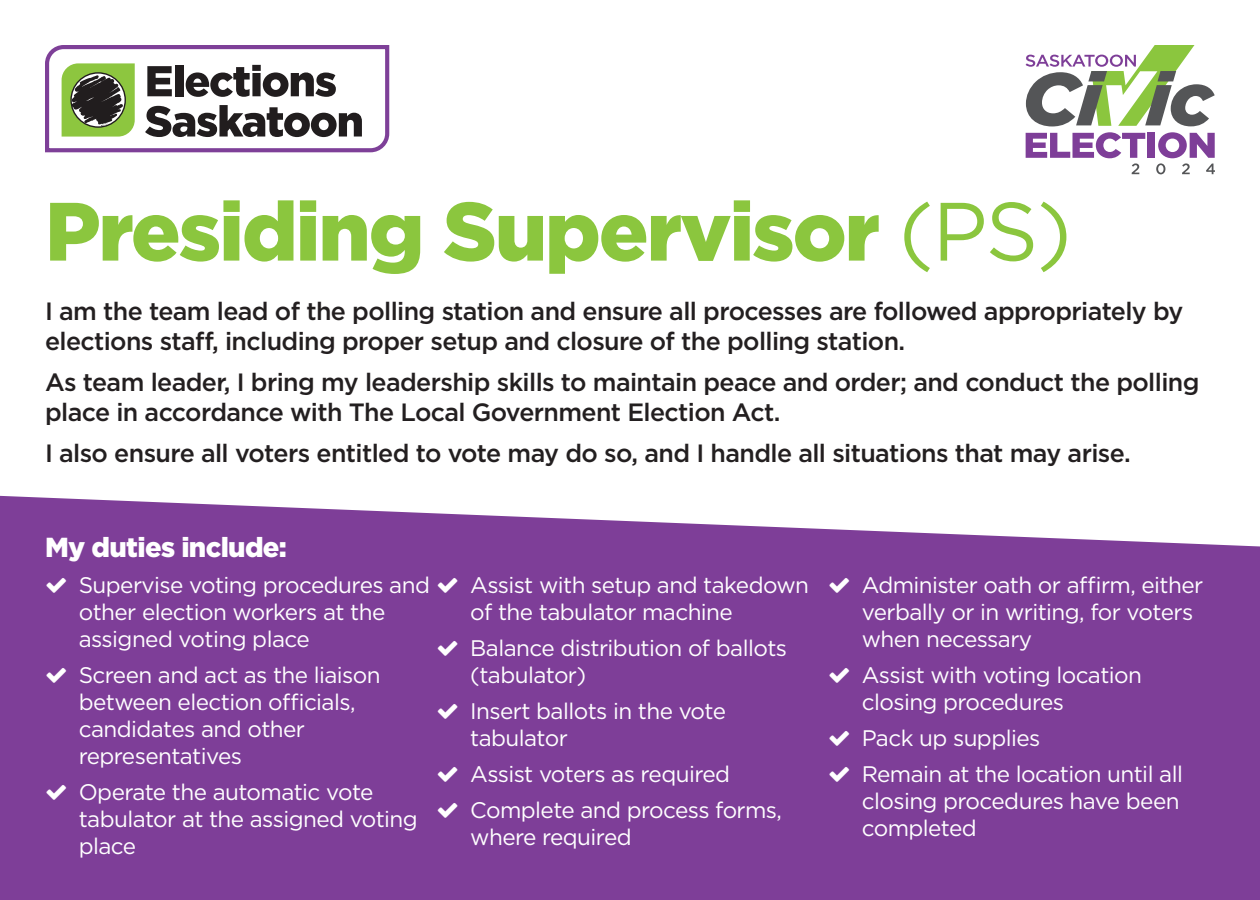
<style>
.page{position:relative;width:1260px;height:900px;background:#fff}
.page>*{position:absolute;margin:0;border:0;box-sizing:border-box;transform-origin:0 0}
.t1{font:900 82.5px "Gotham";letter-spacing:-.025em;color:#8bc63e}
.t2{font:900 27.5px "Gotham";letter-spacing:-.025em;color:#fff}
.t3{font:500 25px/30px "Gotham";letter-spacing:-.025em;color:#231f20}
.t4{font:22.5px/27px "Gotham";letter-spacing:-.025em;color:#fff}
.s1{font-weight:400}
</style>
<div class="page">
<div style="left:0;top:496px;width:1260px;height:404px;background:#7e3e98"></div>
<div style="left:1148px;top:133px;width:7px;height:25px;background:#7e3e98"></div>
<svg style="left:1026px;top:45px;width:189px;height:81px"></svg>
<svg style="left:1026px;top:132px;width:119px;height:42px"></svg>
<svg style="left:1156px;top:132px;width:59px;height:42px"></svg>
<svg style="left:45px;top:45px;width:344px;height:107px"></svg>
<svg style="left:47px;top:578px;width:19px;height:15px"></svg>
<svg style="left:47px;top:668px;width:19px;height:15px"></svg>
<svg style="left:47px;top:785px;width:19px;height:15px"></svg>
<svg style="left:438px;top:578px;width:19px;height:15px"></svg>
<svg style="left:438px;top:641px;width:19px;height:15px"></svg>
<svg style="left:438px;top:704px;width:19px;height:15px"></svg>
<svg style="left:438px;top:767px;width:19px;height:15px"></svg>
<svg style="left:438px;top:803px;width:19px;height:15px"></svg>
<svg style="left:830px;top:578px;width:19px;height:15px"></svg>
<svg style="left:830px;top:668px;width:19px;height:15px"></svg>
<svg style="left:830px;top:731px;width:19px;height:15px"></svg>
<svg style="left:830px;top:767px;width:19px;height:15px"></svg>
<p class="t1" style="left:45px;top:175px;width:1029px">Presiding Supervisor <span class="s1">(PS)</span></p>
<p class="t3" style="left:45px;top:296px;width:1140px">I am the team lead of the polling station and ensure all processes are followed appropriately by elections staff, including proper setup and closure of the polling station.</p>
<p class="t3" style="left:45px;top:367px;width:1156px">As team leader, I bring my leadership skills to maintain peace and order; and conduct the polling place in accordance with The Local Government Election Act.</p>
<p class="t3" style="left:45px;top:438px;width:1087px">I also ensure all voters entitled to vote may do so, and I handle all situations that may arise.</p>
<p class="t2" style="left:45px;top:528px;width:243px">My duties include:</p>
<p class="t4" style="left:79px;top:571px;width:353px">Supervise voting procedures and other election workers at the assigned voting place</p>
<p class="t4" style="left:79px;top:661px;width:304px">Screen and act as the liaison between election officials, candidates and other representatives</p>
<p class="t4" style="left:79px;top:778px;width:341px">Operate the automatic vote tabulator at the assigned voting place</p>
<p class="t4" style="left:470px;top:571px;width:340px">Assist with setup and takedown of the tabulator machine</p>
<p class="t4" style="left:470px;top:634px;width:318px">Balance distribution of ballots (tabulator)</p>
<p class="t4" style="left:470px;top:697px;width:257px">Insert ballots in the vote tabulator</p>
<p class="t4" style="left:470px;top:760px;width:261px">Assist voters as required</p>
<p class="t4" style="left:470px;top:796px;width:313px">Complete and process forms, where required</p>
<p class="t4" style="left:862px;top:571px;width:343px">Administer oath or affirm, either verbally or in writing, for voters when necessary</p>
<p class="t4" style="left:862px;top:661px;width:282px">Assist with voting location closing procedures</p>
<p class="t4" style="left:862px;top:724px;width:180px">Pack up supplies</p>
<p class="t4" style="left:862px;top:760px;width:323px">Remain at the location until all closing procedures have been completed</p>
</div>
